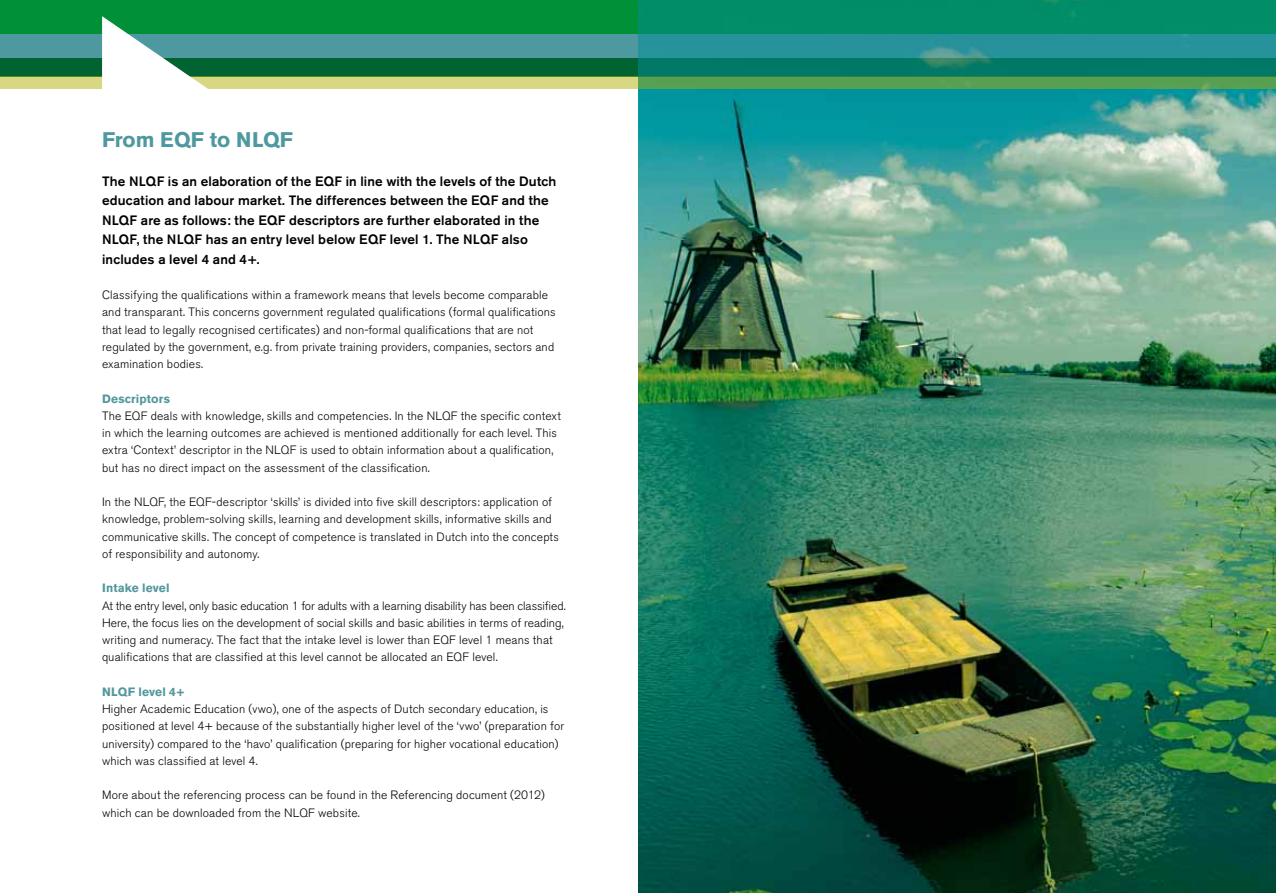
<style>
.page{position:relative;width:1276px;height:893px;background:#fff}
.page>*{position:absolute;margin:0;border:0;box-sizing:border-box;transform-origin:0 0}
.t1{font:700 21px "Akzidenz Grotesk BE";color:#4e98a0}
.t2{font:500 13.5px/19.5px "Akzidenz Grotesk BE";letter-spacing:.01em;color:#000}
.t3{font:300 12px/17.2px "Akzidenz Grotesk BE";letter-spacing:.015em;color:#000}
.t4{font:700 12px "Akzidenz Grotesk BE";letter-spacing:.01em;color:#52979d}
</style>
<div class="page">
<img style="left:638px;top:89px;width:638px;height:804px">
<div style="left:0;top:0;width:638px;height:34px;background:#009037"></div>
<div style="left:0;top:58px;width:638px;height:18px;background:#006331"></div>
<div style="left:0;top:34px;width:638px;height:24px;background:#4e98a0"></div>
<svg style="left:0;top:76px;width:1276px;height:13px;background:#8ab464"></svg>
<svg style="left:102px;top:16px;width:123px;height:73px"></svg>
<div style="left:638px;top:0;width:638px;height:34px;background:#008d67"></div>
<div style="left:638px;top:34px;width:638px;height:24px;background:#26929c"></div>
<div style="left:638px;top:58px;width:638px;height:18px;background:#007966"></div>
<h1 class="t1" style="left:102px;top:127px;width:192px">From EQF to NLQF</h1>
<p class="t2" style="left:102px;top:171px;width:456px">The NLQF is an elaboration of the EQF in line with the levels of the Dutch education and labour market. The differences between the EQF and the NLQF are as follows: the EQF descriptors are further elaborated in the NLQF, the NLQF has an entry level below EQF level 1. The NLQF also includes a level 4 and 4+.</p>
<p class="t3" style="left:102px;top:287px;width:455px">Classifying the qualifications within a framework means that levels become comparable and transparant. This concerns government regulated qualifications (formal qualifications that lead to legally recognised certificates) and non-formal qualifications that are not regulated by the government, e.g. from private training providers, companies, sectors and examination bodies.</p>
<p class="t4" style="left:102px;top:391px;width:69px">Descriptors</p>
<p class="t3" style="left:102px;top:407px;width:460px">The EQF deals with knowledge, skills and competencies. In the NLQF the specific context in which the learning outcomes are achieved is mentioned additionally for each level. This extra ‘Context’ descriptor in the NLQF is used to obtain information about a qualification, but has no direct impact on the assessment of the classification.</p>
<p class="t3" style="left:102px;top:494px;width:458px">In the NLQF, the EQF-descriptor ‘skills’ is divided into five skill descriptors: application of knowledge, problem-solving skills, learning and development skills, informative skills and communicative skills. The concept of competence is translated in Dutch into the concepts of responsibility and autonomy.</p>
<p class="t4" style="left:102px;top:581px;width:69px">Intake level</p>
<p class="t3" style="left:102px;top:597px;width:465px">At the entry level, only basic education 1 for adults with a learning disability has been classified.<br>Here, the focus lies on the development of social skills and basic abilities in terms of reading, writing and numeracy. The fact that the intake level is lower than EQF level 1 means that qualifications that are classified at this level cannot be allocated an EQF level.</p>
<p class="t4" style="left:102px;top:685px;width:84px">NLQF level 4+</p>
<p class="t3" style="left:102px;top:701px;width:463px">Higher Academic Education (vwo), one of the aspects of Dutch secondary education, is positioned at level 4+ because of the substantially higher level of the ‘vwo’ (preparation for university) compared to the ‘havo’ qualification (preparing for higher vocational education) which was classified at level 4.</p>
<p class="t3" style="left:102px;top:787px;width:444px">More about the referencing process can be found in the Referencing document (2012) which can be downloaded from the NLQF website.</p>
</div>
